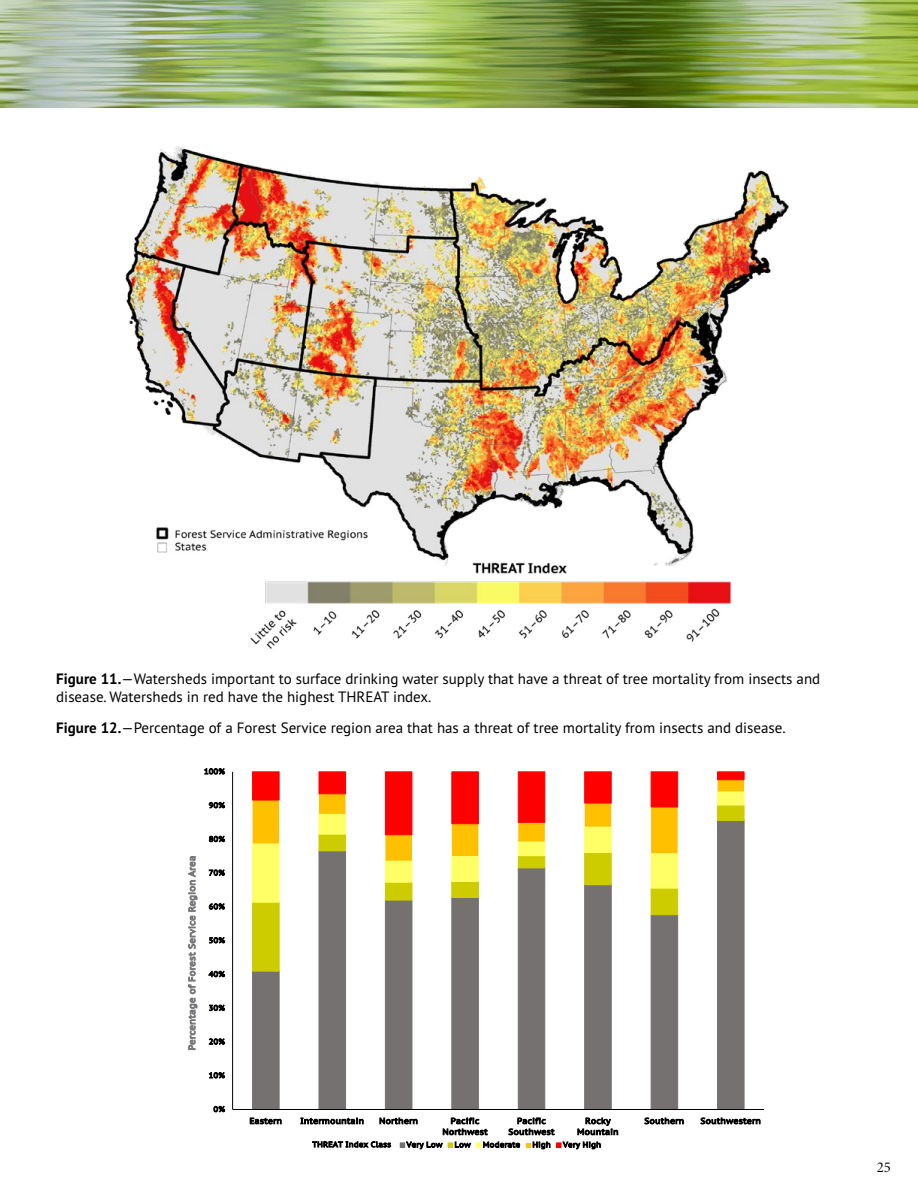
<style>
.page{position:relative;width:918px;height:1188px;background:#fff}
.page>*{position:absolute;margin:0;border:0;box-sizing:border-box;transform-origin:0 0}
.t1{font:15px/18px "PT Sans Pro";color:#000}
.t2{font:15px "Minion Pro Subh";color:#000}
.t3{font:9.15px "PT Sans Pro Caption";letter-spacing:.025em;color:#77787b}
.t4{font:8.4px/10.9px "PT Sans Pro Caption";letter-spacing:.03em;color:#000;text-align:center}
.t5{font:7.65px "PT Sans Pro Caption";letter-spacing:.025em;color:#000}
.s1{font-weight:700}
</style>
<div class="page">
<img style="left:0;top:0;width:918px;height:108px">
<img style="left:125px;top:146px;width:664px;height:503px">
<svg style="left:252px;top:972px;width:493px;height:137px"></svg>
<svg style="left:252px;top:903px;width:493px;height:69px"></svg>
<svg style="left:252px;top:861px;width:493px;height:42px"></svg>
<svg style="left:252px;top:772px;width:493px;height:89px"></svg>
<hr style="left:232px;top:772px;width:1px;height:337px;background:#000">
<hr style="left:233px;top:1109px;width:531px;height:1px;background:#000">
<svg style="left:400px;top:1143px;width:5px;height:5px"></svg>
<svg style="left:448px;top:1143px;width:5px;height:5px"></svg>
<svg style="left:476px;top:1143px;width:5px;height:5px"></svg>
<svg style="left:526px;top:1143px;width:4px;height:4px"></svg>
<svg style="left:556px;top:1143px;width:5px;height:5px"></svg>
<p class="t1" style="left:56px;top:669px;width:766px"><span class="s1">Figure 11.</span>—Watersheds important to surface drinking water supply that have a threat of tree mortality from insects and disease. Watersheds in red have the highest THREAT index.</p>
<p class="t1" style="left:56px;top:719px;width:731px"><span class="s1">Figure 12.</span>—Percentage of a Forest Service region area that has a threat of tree mortality from insects and disease.</p>
<p class="t5" style="left:204px;top:766px;width:22px">100%</p>
<p class="t5" style="left:209px;top:800px;width:18px">90%</p>
<p class="t3" style="left:186px;top:1050px;width:196px;rotate:-90deg">Percentage of Forest Service Region Area</p>
<p class="t5" style="left:209px;top:834px;width:18px">80%</p>
<p class="t5" style="left:209px;top:868px;width:18px">70%</p>
<p class="t5" style="left:209px;top:902px;width:18px">60%</p>
<p class="t5" style="left:209px;top:935px;width:18px">50%</p>
<p class="t5" style="left:209px;top:969px;width:18px">40%</p>
<p class="t5" style="left:209px;top:1003px;width:18px">30%</p>
<p class="t5" style="left:209px;top:1037px;width:18px">20%</p>
<p class="t5" style="left:209px;top:1070px;width:18px">10%</p>
<p class="t5" style="left:214px;top:1104px;width:13px">0%</p>
<p class="t4" style="left:250px;top:1115px;width:34px">Eastern</p>
<p class="t4" style="left:300px;top:1115px;width:65px">Intermountain</p>
<p class="t4" style="left:379px;top:1115px;width:40px">Northern</p>
<p class="t4" style="left:442px;top:1115px;width:47px">Pacific<br>Northwest</p>
<p class="t4" style="left:508px;top:1115px;width:48px">Pacific<br>Southwest</p>
<p class="t4" style="left:577px;top:1115px;width:43px">Rocky<br>Mountain</p>
<p class="t4" style="left:644px;top:1115px;width:41px">Southern</p>
<p class="t4" style="left:701px;top:1115px;width:62px">Southwestern</p>
<p class="t5" style="left:407px;top:1140px;width:37px">Very Low</p>
<p class="t5" style="left:455px;top:1140px;width:18px">Low</p>
<p class="t5" style="left:483px;top:1140px;width:39px">Moderate</p>
<p class="t5" style="left:532px;top:1140px;width:20px">High</p>
<p class="t5" style="left:563px;top:1140px;width:40px">Very High</p>
<p class="t5" style="left:312px;top:1139px;width:80px">THREAT Index Class</p>
<p class="t2" style="left:877px;top:1158px;width:16px">25</p>
</div>
